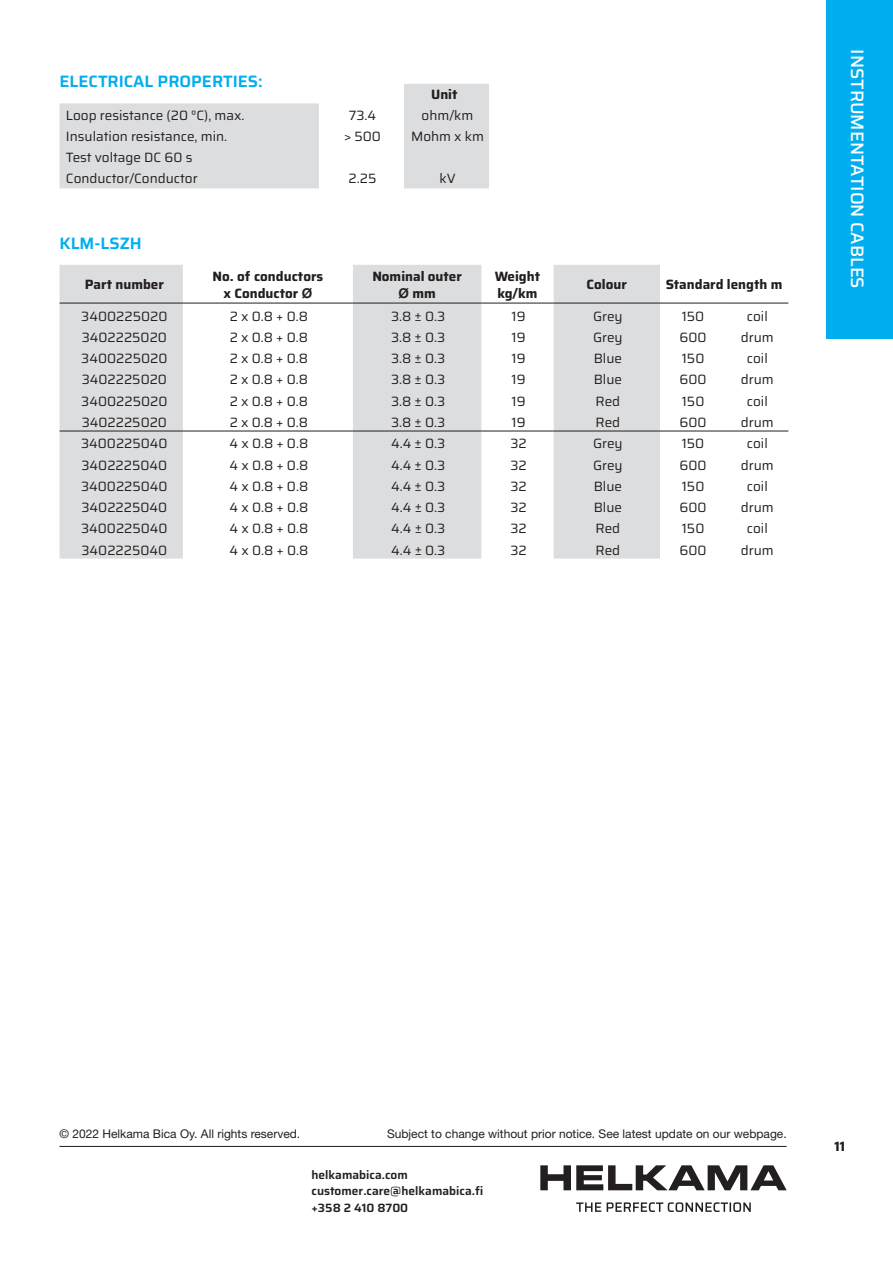
<style>
.page{position:relative;width:893px;height:1263px;background:#fff}
.page>*{position:absolute;margin:0;border:0;box-sizing:border-box;transform-origin:0 0}
.t1{font:500 18px "Saira";color:#fff}
.t2{font:600 16.5px "Saira";color:#00aeef}
.t3{font:13.5px/21.3px "Saira";color:#231f20}
.t4{font:700 13.5px/16.2px "Saira";color:#231f20;text-align:center}
.t5{font:12px "Helvetica Neue LT Std";color:#231f20}
.t6{font:600 12px/16.5px "Saira";color:#231f20}
.s1{font-family:"Arial"}
</style>
<div class="page">
<svg style="left:540px;top:1165px;width:247px;height:25px"></svg>
<svg style="left:576px;top:1202px;width:175px;height:10px"></svg>
<hr style="left:59px;top:1146px;width:728px;height:1px;background:#231f20">
<div style="left:826px;top:0;width:67px;height:338px;background:#00aeef"></div>
<svg style="left:60px;top:84px;width:429px;height:104px"></svg>
<svg style="left:60px;top:265px;width:421px;height:294px;fill:#dcdddf"></svg>
<div style="left:554px;top:265px;width:106px;height:294px;background:#dcdddf"></div>
<hr style="left:60px;top:303px;width:123px;height:1px;background:#231f20">
<hr style="left:183px;top:303px;width:170px;height:1px;background:#231f20">
<hr style="left:353px;top:303px;width:128px;height:1px;background:#231f20">
<hr style="left:481px;top:303px;width:73px;height:1px;background:#231f20">
<hr style="left:554px;top:303px;width:106px;height:1px;background:#231f20">
<hr style="left:660px;top:303px;width:64px;height:1px;background:#231f20">
<hr style="left:724px;top:303px;width:64px;height:1px;background:#231f20">
<hr style="left:60px;top:431px;width:123px;height:1px;background:#231f20">
<hr style="left:183px;top:431px;width:170px;height:1px;background:#231f20">
<hr style="left:353px;top:431px;width:128px;height:1px;background:#231f20">
<hr style="left:481px;top:431px;width:73px;height:1px;background:#231f20">
<hr style="left:660px;top:431px;width:64px;height:1px;background:#231f20">
<hr style="left:724px;top:431px;width:64px;height:1px;background:#231f20">
<hr style="left:554px;top:431px;width:106px;height:1px;background:#231f20">
<p class="t2" style="left:60px;top:67px;width:205px">ELECTRICAL PROPERTIES:</p>
<p class="t4" style="left:431px;top:86px;width:28px">Unit</p>
<p class="t3" style="left:66px;top:104px;width:180px">Loop resistance (20 °C), max.</p>
<p class="t3" style="left:349px;top:104px;width:29px">73.4</p>
<p class="t3" style="left:422px;top:104px;width:53px">ohm/km</p>
<p class="t3" style="left:66px;top:125px;width:163px">Insulation resistance, min.</p>
<p class="t3" style="left:344px;top:125px;width:38px">&gt; 500</p>
<p class="t3" style="left:411px;top:125px;width:74px">Mohm x km</p>
<p class="t3" style="left:66px;top:146px;width:133px">Test voltage DC 60 s<br>Conductor/Conductor</p>
<p class="t3" style="left:349px;top:168px;width:29px">2.25</p>
<p class="t3" style="left:439px;top:168px;width:18px">kV</p>
<p class="t2" style="left:60px;top:230px;width:84px">KLM-LSZH</p>
<p class="t4" style="left:85px;top:276px;width:81px">Part number</p>
<p class="t4" style="left:213px;top:268px;width:112px">No. of conductors x Conductor <span class="s1">Ø</span></p>
<p class="t4" style="left:372px;top:268px;width:91px">Nominal outer<br><span class="s1">Ø</span> mm</p>
<p class="t4" style="left:495px;top:268px;width:47px;text-align:left">Weight kg/km</p>
<p class="t4" style="left:587px;top:276px;width:42px">Colour</p>
<p class="t4" style="left:666px;top:276px;width:118px">Standard length m</p>
<p class="t3" style="left:81px;top:305px;width:88px">3400225020</p>
<p class="t3" style="left:230px;top:305px;width:80px">2 x 0.8 + 0.8</p>
<p class="t3" style="left:391px;top:305px;width:56px">3.8 ± 0.3</p>
<p class="t3" style="left:512px;top:305px;width:15px">19</p>
<p class="t3" style="left:593px;top:305px;width:31px">Grey</p>
<p class="t3" style="left:682px;top:305px;width:24px">150</p>
<p class="t3" style="left:747px;top:305px;width:22px">coil</p>
<p class="t3" style="left:82px;top:326px;width:87px">3402225020</p>
<p class="t3" style="left:230px;top:326px;width:80px">2 x 0.8 + 0.8</p>
<p class="t3" style="left:391px;top:326px;width:56px">3.8 ± 0.3</p>
<p class="t3" style="left:512px;top:326px;width:15px">19</p>
<p class="t3" style="left:593px;top:326px;width:31px">Grey</p>
<p class="t3" style="left:680px;top:326px;width:29px">600</p>
<p class="t3" style="left:741px;top:326px;width:34px">drum</p>
<p class="t3" style="left:81px;top:347px;width:88px">3400225020</p>
<p class="t3" style="left:230px;top:347px;width:80px">2 x 0.8 + 0.8</p>
<p class="t3" style="left:391px;top:347px;width:56px">3.8 ± 0.3</p>
<p class="t3" style="left:512px;top:347px;width:15px">19</p>
<p class="t3" style="left:594px;top:347px;width:30px">Blue</p>
<p class="t3" style="left:682px;top:347px;width:24px">150</p>
<p class="t3" style="left:747px;top:347px;width:22px">coil</p>
<p class="t3" style="left:82px;top:369px;width:87px">3402225020</p>
<p class="t3" style="left:230px;top:369px;width:80px">2 x 0.8 + 0.8</p>
<p class="t3" style="left:391px;top:369px;width:56px">3.8 ± 0.3</p>
<p class="t3" style="left:512px;top:369px;width:15px">19</p>
<p class="t3" style="left:594px;top:369px;width:30px">Blue</p>
<p class="t3" style="left:680px;top:369px;width:29px">600</p>
<p class="t3" style="left:741px;top:369px;width:34px">drum</p>
<p class="t3" style="left:81px;top:390px;width:88px">3400225020</p>
<p class="t3" style="left:230px;top:390px;width:80px">2 x 0.8 + 0.8</p>
<p class="t3" style="left:391px;top:390px;width:56px">3.8 ± 0.3</p>
<p class="t3" style="left:512px;top:390px;width:15px">19</p>
<p class="t3" style="left:595px;top:390px;width:26px">Red</p>
<p class="t3" style="left:682px;top:390px;width:24px">150</p>
<p class="t3" style="left:747px;top:390px;width:22px">coil</p>
<p class="t3" style="left:82px;top:411px;width:87px">3402225020</p>
<p class="t3" style="left:230px;top:411px;width:80px">2 x 0.8 + 0.8</p>
<p class="t3" style="left:391px;top:411px;width:56px">3.8 ± 0.3</p>
<p class="t3" style="left:512px;top:411px;width:15px">19</p>
<p class="t3" style="left:595px;top:411px;width:26px">Red</p>
<p class="t3" style="left:680px;top:411px;width:29px">600</p>
<p class="t3" style="left:741px;top:411px;width:34px">drum</p>
<p class="t3" style="left:81px;top:433px;width:88px">3400225040</p>
<p class="t3" style="left:230px;top:433px;width:80px">4 x 0.8 + 0.8</p>
<p class="t3" style="left:391px;top:433px;width:56px">4.4 ± 0.3</p>
<p class="t3" style="left:510px;top:433px;width:18px">32</p>
<p class="t3" style="left:593px;top:433px;width:31px">Grey</p>
<p class="t3" style="left:682px;top:433px;width:24px">150</p>
<p class="t3" style="left:747px;top:433px;width:22px">coil</p>
<p class="t3" style="left:81px;top:454px;width:87px">3402225040</p>
<p class="t3" style="left:230px;top:454px;width:80px">4 x 0.8 + 0.8</p>
<p class="t3" style="left:391px;top:454px;width:56px">4.4 ± 0.3</p>
<p class="t3" style="left:510px;top:454px;width:18px">32</p>
<p class="t3" style="left:593px;top:454px;width:31px">Grey</p>
<p class="t3" style="left:680px;top:454px;width:29px">600</p>
<p class="t3" style="left:741px;top:454px;width:34px">drum</p>
<p class="t3" style="left:81px;top:475px;width:88px">3400225040</p>
<p class="t3" style="left:230px;top:475px;width:80px">4 x 0.8 + 0.8</p>
<p class="t3" style="left:391px;top:475px;width:56px">4.4 ± 0.3</p>
<p class="t3" style="left:510px;top:475px;width:18px">32</p>
<p class="t3" style="left:594px;top:475px;width:30px">Blue</p>
<p class="t3" style="left:682px;top:475px;width:24px">150</p>
<p class="t3" style="left:747px;top:475px;width:22px">coil</p>
<p class="t3" style="left:81px;top:496px;width:87px">3402225040</p>
<p class="t3" style="left:230px;top:496px;width:80px">4 x 0.8 + 0.8</p>
<p class="t3" style="left:391px;top:496px;width:56px">4.4 ± 0.3</p>
<p class="t3" style="left:510px;top:496px;width:18px">32</p>
<p class="t3" style="left:594px;top:496px;width:30px">Blue</p>
<p class="t3" style="left:680px;top:496px;width:29px">600</p>
<p class="t3" style="left:741px;top:496px;width:34px">drum</p>
<p class="t3" style="left:81px;top:517px;width:88px">3400225040</p>
<p class="t3" style="left:230px;top:517px;width:80px">4 x 0.8 + 0.8</p>
<p class="t3" style="left:391px;top:517px;width:56px">4.4 ± 0.3</p>
<p class="t3" style="left:510px;top:517px;width:18px">32</p>
<p class="t3" style="left:595px;top:517px;width:26px">Red</p>
<p class="t3" style="left:682px;top:517px;width:24px">150</p>
<p class="t3" style="left:747px;top:517px;width:22px">coil</p>
<p class="t3" style="left:82px;top:539px;width:87px">3402225040</p>
<p class="t3" style="left:230px;top:539px;width:80px">4 x 0.8 + 0.8</p>
<p class="t3" style="left:391px;top:539px;width:56px">4.4 ± 0.3</p>
<p class="t3" style="left:510px;top:539px;width:18px">32</p>
<p class="t3" style="left:595px;top:539px;width:26px">Red</p>
<p class="t3" style="left:680px;top:539px;width:29px">600</p>
<p class="t3" style="left:741px;top:539px;width:34px">drum</p>
<h1 class="t1" style="left:872px;top:49px;width:241px;rotate:90deg">INSTRUMENTATION CABLES</h1>
<p class="t5" style="left:60px;top:1126px;width:242px">© 2022 Helkama Bica Oy. All rights reserved.</p>
<p class="t5" style="left:387px;top:1126px;width:401px">Subject to change without prior notice. See latest update on our webpage.</p>
<p class="t6" style="left:311px;top:1166px;width:173px">helkamabica.com customer.care@helkamabica.fi +358 2 410 8700</p>
<p class="t4" style="left:834px;top:1137px;width:12px">11</p>
</div>
